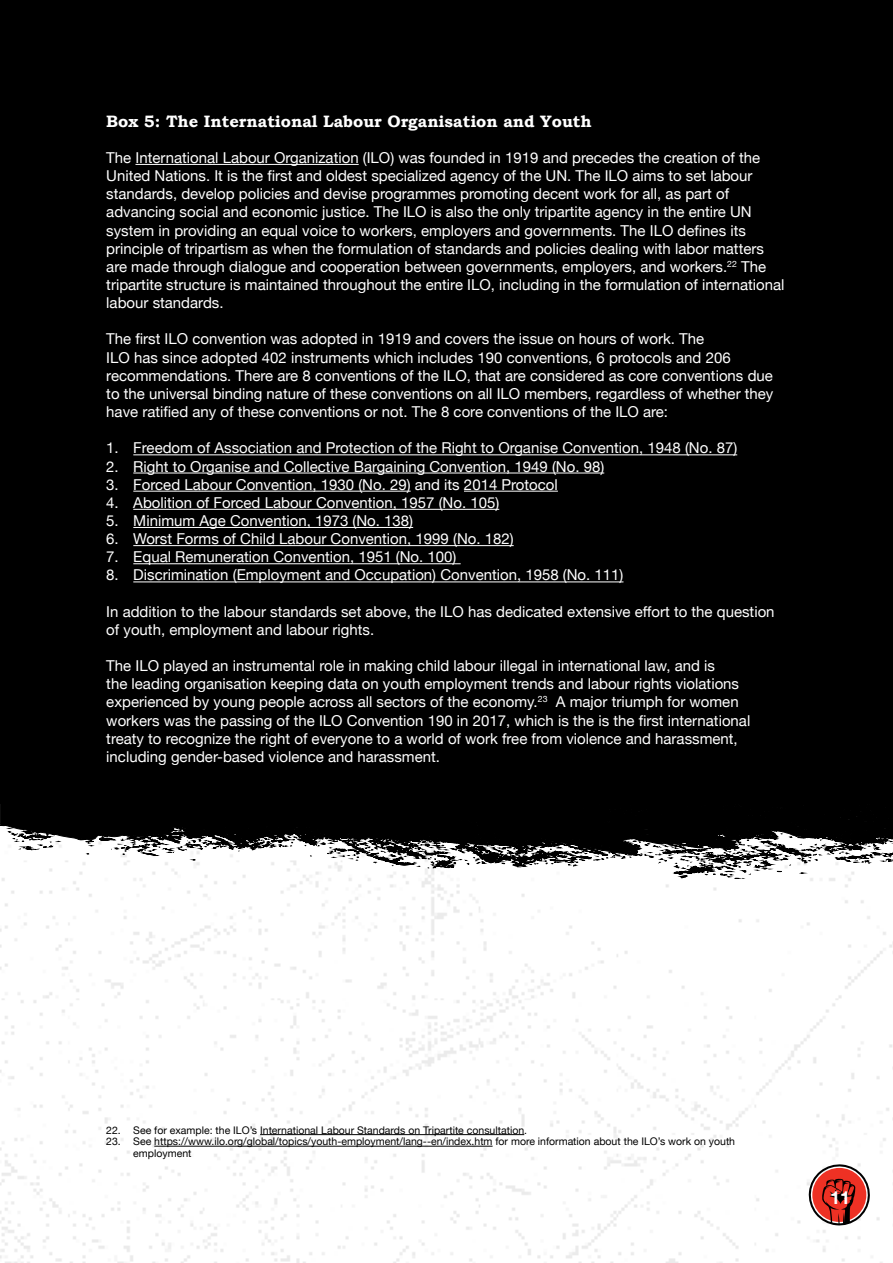
<style>
.page{position:relative;width:893px;height:1263px;background:#fff}
.page>*{position:absolute;margin:0;border:0;box-sizing:border-box;transform-origin:0 0}
.t1{font:700 18px "Helvetica Neue";color:#fff}
.t2{font:700 16.5px "Bookman Old Style";color:#fff}
.t3{font:15px/18.1px "Helvetica Neue";color:#fff}
.t4{font:10.5px/11.6px "Helvetica Neue";color:#000}
</style>
<div class="page">
<img style="left:0;top:879px;width:893px;height:384px">
<svg style="left:807px;top:1163px;width:64px;height:64px"></svg>
<svg style="left:0;top:803px;width:893px;height:76px"></svg>
<div style="left:0;top:0;width:893px;height:803px;background:#000"></div>
<hr style="left:135px;top:164px;width:224px;height:1px;background:#fff">
<hr style="left:133px;top:454px;width:604px;height:1px;background:#fff">
<hr style="left:133px;top:473px;width:471px;height:1px;background:#fff">
<hr style="left:133px;top:491px;width:278px;height:1px;background:#fff">
<hr style="left:464px;top:491px;width:94px;height:1px;background:#fff">
<hr style="left:133px;top:509px;width:366px;height:1px;background:#fff">
<hr style="left:133px;top:527px;width:280px;height:1px;background:#fff">
<hr style="left:133px;top:545px;width:381px;height:1px;background:#fff">
<hr style="left:133px;top:563px;width:328px;height:1px;background:#fff">
<hr style="left:133px;top:581px;width:490px;height:1px;background:#fff">
<hr style="left:260px;top:1134px;width:264px;height:1px;background:#000">
<hr style="left:154px;top:1146px;width:339px;height:1px;background:#000">
<p class="t2" style="left:106px;top:111px;width:487px">Box 5: The International Labour Organisation and Youth</p>
<p class="t3" style="left:106px;top:149px;width:680px">The International Labour Organization (ILO) was founded in 1919 and precedes the creation of the United Nations. It is the first and oldest specialized agency of the UN. The ILO aims to set labour standards, develop policies and devise programmes promoting decent work for all, as part of advancing social and economic justice. The ILO is also the only tripartite agency in the entire UN system in providing an equal voice to workers, employers and governments. The ILO defines its principle of tripartism as when the formulation of standards and policies dealing with labor matters are made through dialogue and cooperation between governments, employers, and workers.<sup>22</sup> The tripartite structure is maintained throughout the entire ILO, including in the formulation of international labour standards.</p>
<p class="t3" style="left:106px;top:331px;width:669px">The first ILO convention was adopted in 1919 and covers the issue on hours of work. The<br>ILO has since adopted 402 instruments which includes 190 conventions, 6 protocols and 206 recommendations. There are 8 conventions of the ILO, that are considered as core conventions due to the universal binding nature of these conventions on all ILO members, regardless of whether they have ratified any of these conventions or not. The 8 core conventions of the ILO are:</p>
<p class="t3" style="left:106px;top:440px;width:632px">1. Freedom of Association and Protection of the Right to Organise Convention, 1948 (No. 87)</p>
<p class="t3" style="left:106px;top:458px;width:499px">2. Right to Organise and Collective Bargaining Convention, 1949 (No. 98)</p>
<p class="t3" style="left:106px;top:476px;width:453px">3. Forced Labour Convention, 1930 (No. 29) and its 2014 Protocol</p>
<p class="t3" style="left:106px;top:494px;width:394px">4. Abolition of Forced Labour Convention, 1957 (No. 105)</p>
<p class="t3" style="left:106px;top:512px;width:308px">5. Minimum Age Convention, 1973 (No. 138)</p>
<p class="t3" style="left:106px;top:531px;width:409px">6. Worst Forms of Child Labour Convention, 1999 (No. 182)</p>
<p class="t3" style="left:106px;top:549px;width:352px">7. Equal Remuneration Convention, 1951 (No. 100)</p>
<p class="t3" style="left:106px;top:567px;width:519px">8. Discrimination (Employment and Occupation) Convention, 1958 (No. 111)</p>
<p class="t3" style="left:106px;top:603px;width:670px">In addition to the labour standards set above, the ILO has dedicated extensive effort to the question of youth, employment and labour rights.</p>
<p class="t3" style="left:106px;top:658px;width:645px">The ILO played an instrumental role in making child labour illegal in international law, and is<br>the leading organisation keeping data on youth employment trends and labour rights violations experienced by young people across all sectors of the economy.<sup>23</sup> A major triumph for women workers was the passing of the ILO Convention 190 in 2017, which is the is the first international treaty to recognize the right of everyone to a world of work free from violence and harassment, including gender-based violence and harassment.</p>
<p class="t4" style="left:106px;top:1125px;width:422px">22. See for example: the ILO’s International Labour Standards on Tripartite consultation.</p>
<p class="t4" style="left:133px;top:1136px;width:603px;text-indent:-27px">23. See https://www.ilo.org/global/topics/youth-employment/lang--en/index.htm for more information about the ILO’s work on youth employment</p>
<p class="t1" style="left:830px;top:1183px;width:22px">11</p>
</div>
